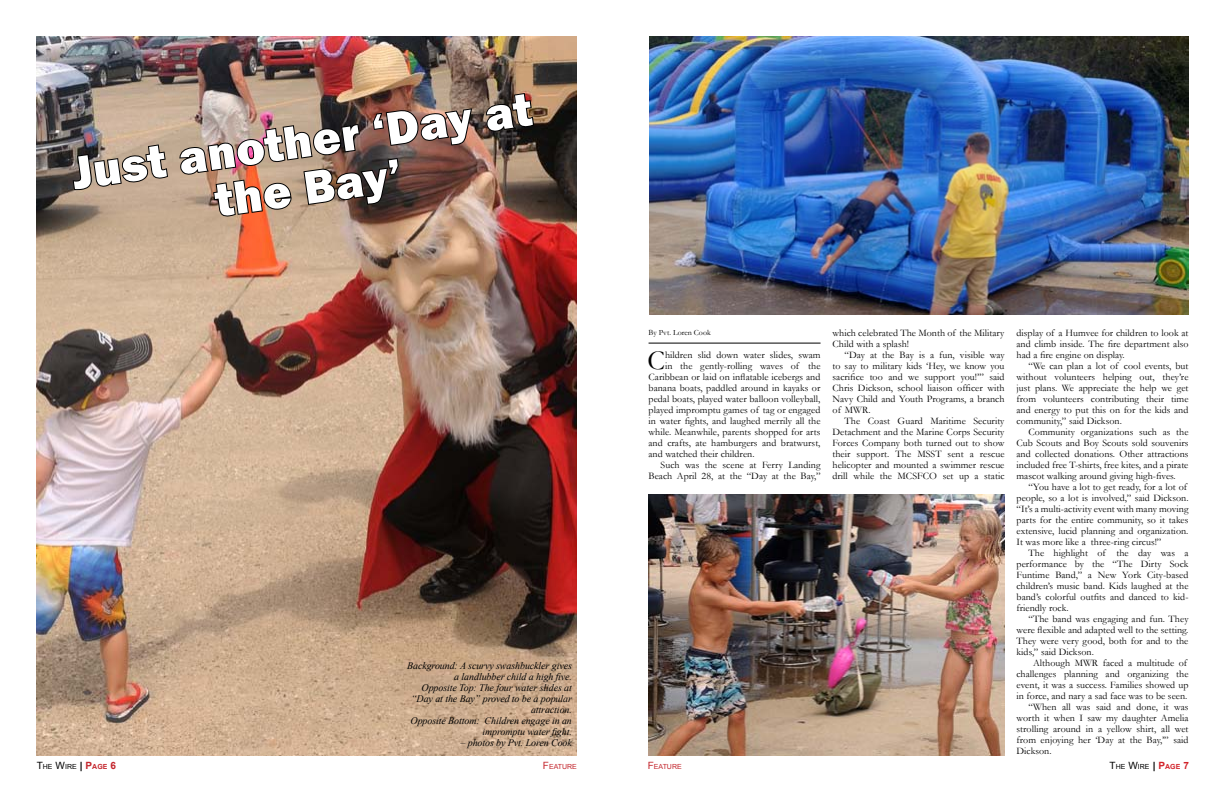
<style>
.page{position:relative;width:1224px;height:792px;background:#fff}
.page>*{position:absolute;margin:0;border:0;box-sizing:border-box;transform-origin:0 0}
.t1{font:800 48px/47px "Franklin Gothic";color:#fff;text-align:center}
.t2{font:27.6px "Garamond";color:#000}
.t3{font:10px/11px "Garamond";letter-spacing:.005em;color:#000;text-align:justify}
.t4{font:italic 10px/11px "Times New Roman";letter-spacing:-.01em;color:#000;text-align:right}
.t5{font:8px "Garamond";color:#000}
.t6{font:7px "Arial";color:#000}
.t7{font:7px "Arial";color:#c4262d}
.s1{font-size:10px}
.s2{font-weight:700;font-size:10px}
.s3{font-weight:700;font-size:10px;color:#c4262d}
.s4{font-weight:700;color:#c4262d}
.s5{font-weight:700;font-size:10px;color:#d2232a}
.s6{font-weight:700;color:#d2232a}
</style>
<div class="page">
<img style="left:37px;top:36px;width:540px;height:720px">
<img style="left:649px;top:36px;width:540px;height:278px">
<svg style="left:72px;top:143px;width:97px;height:48px"></svg>
<svg style="left:485px;top:92px;width:50px;height:41px"></svg>
<img style="left:178px;top:107px;width:295px;height:117px">
<hr style="left:649px;top:343px;width:172px;height:1px;background:#000">
<img style="left:649px;top:494px;width:356px;height:262px">
<h1 class="t1" style="left:69px;top:150px;width:465px;rotate:-8deg">Just another ‘Day at the Bay’</h1>
<p class="t4" style="left:407px;top:660px;width:166px">Background: A scurvy swashbuckler gives a landlubber child a high five.<br>Opposite Top: The four water slides at “Day at the Bay” proved to be a popular attraction.<br>Opposite Bottom: Children engage in an impromptu water fight.</p>
<p class="t4" style="left:461px;top:737px;width:113px">– photos by Pvt. Loren Cook</p>
<p class="t5" style="left:649px;top:327px;width:64px">By Pvt. Loren Cook</p>
<h2 class="t2" style="left:647px;top:342px;width:19px">C</h2>
<p class="t3" style="left:665px;top:349px;width:157px">hildren slid down water slides, swam</p>
<p class="t3" style="left:665px;top:360px;width:157px">in the gently-rolling waves of the</p>
<p class="t3" style="left:649px;top:371px;width:173px">Caribbean or laid on inflatable icebergs and</p>
<p class="t3" style="left:649px;top:382px;width:173px">banana boats, paddled around in kayaks or</p>
<p class="t3" style="left:649px;top:393px;width:173px">pedal boats, played water balloon volleyball,</p>
<p class="t3" style="left:649px;top:404px;width:173px">played impromptu games of tag or engaged</p>
<p class="t3" style="left:649px;top:415px;width:173px">in water fights, and laughed merrily all the</p>
<p class="t3" style="left:649px;top:426px;width:173px">while. Meanwhile, parents shopped for arts</p>
<p class="t3" style="left:649px;top:437px;width:173px">and crafts, ate hamburgers and bratwurst,</p>
<p class="t3" style="left:649px;top:448px;width:108px">and watched their children.</p>
<p class="t3" style="left:661px;top:459px;width:161px">Such was the scene at Ferry Landing</p>
<p class="t3" style="left:649px;top:470px;width:173px">Beach April 28, at the “Day at the Bay,”</p>
<p class="t3" style="left:833px;top:327px;width:173px">which celebrated The Month of the Military<br>Child with a splash!</p>
<p class="t3" style="left:833px;top:349px;width:173px;text-indent:12px">“Day at the Bay is a fun, visible way to say to military kids ‘Hey, we know you sacrifice too and we support you!’” said Chris Dickson, school liaison officer with Navy Child and Youth Programs, a branch of MWR.</p>
<p class="t3" style="left:833px;top:415px;width:173px;text-indent:12px">The Coast Guard Maritime Security Detachment and the Marine Corps Security Forces Company both turned out to show their support. The MSST sent a rescue helicopter and mounted a swimmer rescue drill while the MCSFCO set up a static</p>
<p class="t3" style="left:1017px;top:327px;width:173px">display of a Humvee for children to look at and climb inside. The fire department also had a fire engine on display.</p>
<p class="t3" style="left:1017px;top:360px;width:173px;text-indent:12px">“We can plan a lot of cool events, but without volunteers helping out, they’re just plans. We appreciate the help we get from volunteers contributing their time and energy to put this on for the kids and community,” said Dickson.</p>
<p class="t3" style="left:1017px;top:426px;width:173px;text-indent:12px">Community organizations such as the Cub Scouts and Boy Scouts sold souvenirs and collected donations. Other attractions included free T-shirts, free kites, and a pirate mascot walking around giving high-fives.</p>
<p class="t3" style="left:1017px;top:481px;width:173px;text-align:left;text-indent:12px">“You have a lot to get ready, for a lot of people, so a lot is involved,” said Dickson. “It’s a multi-activity event with many moving parts for the entire community, so it takes extensive, lucid planning and organization.<br>It was more like a three-ring circus!”</p>
<p class="t3" style="left:1017px;top:547px;width:173px;text-indent:12px">The highlight of the day was a performance by the “The Dirty Sock Funtime Band,” a New York City-based children’s music band. Kids laughed at the band’s colorful outfits and danced to kid&shy;friendly rock.</p>
<p class="t3" style="left:1017px;top:613px;width:173px;text-indent:12px">“The band was engaging and fun. They were flexible and adapted well to the setting.<br>They were very good, both for and to the kids,” said Dickson.</p>
<p class="t3" style="left:1033px;top:657px;width:156px">Although MWR faced a multitude of</p>
<p class="t3" style="left:1017px;top:668px;width:173px">challenges planning and organizing the</p>
<p class="t3" style="left:1017px;top:679px;width:173px">event, it was a success. Families showed up</p>
<p class="t3" style="left:1017px;top:690px;width:172px">in force, and nary a sad face was to be seen.</p>
<p class="t3" style="left:1029px;top:701px;width:161px">“When all was said and done, it was</p>
<p class="t3" style="left:1017px;top:712px;width:173px">worth it when I saw my daughter Amelia</p>
<p class="t3" style="left:1017px;top:723px;width:173px">strolling around in a yellow shirt, all wet</p>
<p class="t3" style="left:1017px;top:734px;width:173px">from enjoying her ‘Day at the Bay,’” said</p>
<p class="t3" style="left:1017px;top:745px;width:37px">Dickson.</p>
<p class="t6" style="left:37px;top:762px;width:81px"><span class="s1">T</span>HE <span class="s1">W</span>IRE <span class="s2">|</span> <span class="s3">P</span><span class="s4">AGE</span> <span class="s3">6</span></p>
<p class="t7" style="left:543px;top:762px;width:35px"><span class="s1">F</span> EATURE</p>
<p class="t7" style="left:648px;top:762px;width:35px"><span class="s1">F</span> EATURE</p>
<p class="t6" style="left:1110px;top:762px;width:81px"><span class="s1">T</span>HE <span class="s1">W</span>IRE <span class="s2">|</span> <span class="s5">P</span><span class="s6">AGE</span> <span class="s5">7</span></p>
</div>
